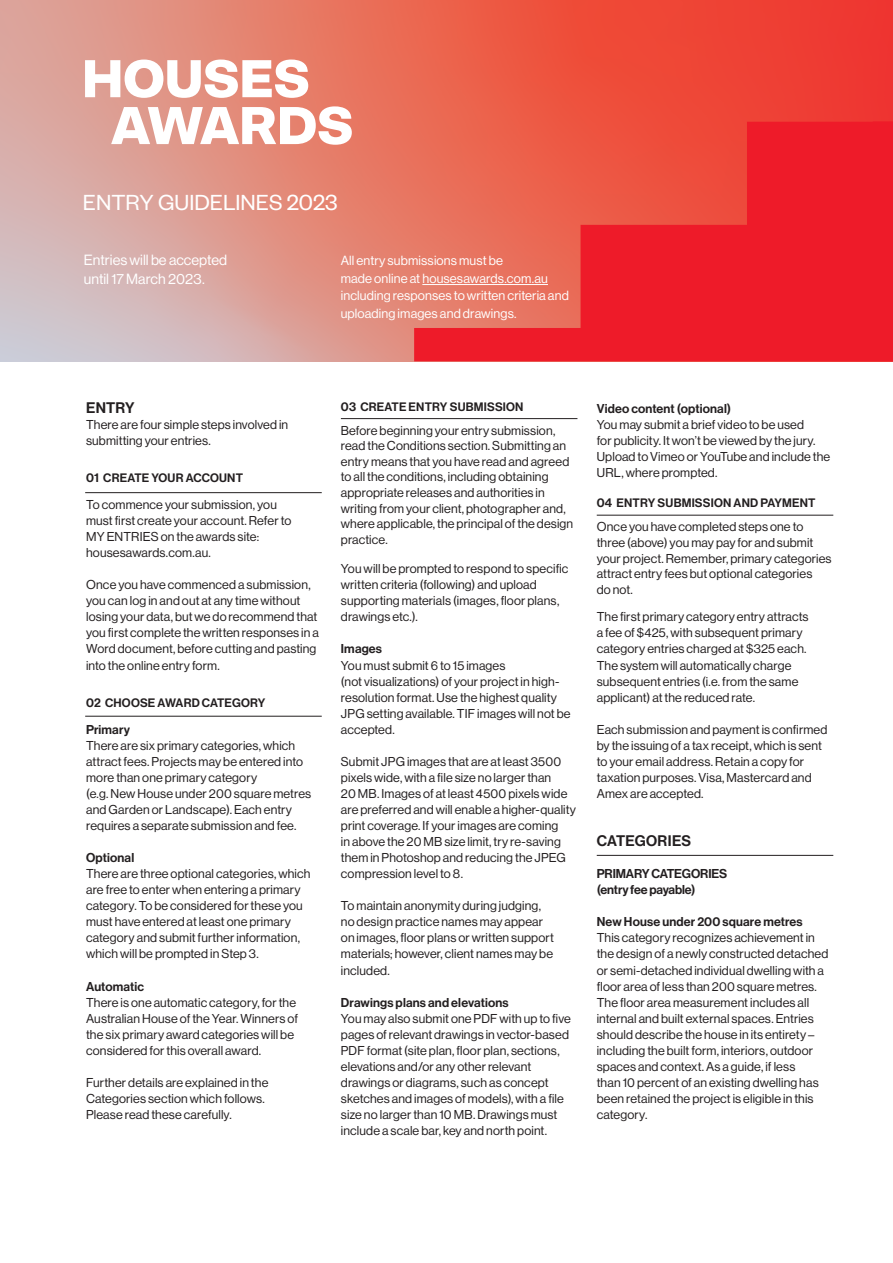
<style>
.page{position:relative;width:893px;height:1263px;background:#fff}
.page>*{position:absolute;margin:0;border:0;box-sizing:border-box;transform-origin:0 0}
.Awards___Title{font:24px "Founders Grotesk";color:#fff}
.PRODUCTS__Item___Tex{font:15px "N Haas Grotesk DS Pro 65 Md";letter-spacing:.01em;color:#231f20}
.PROFILE__Body_copy{font:14.4px/19px "N Haas Grotesk DS Pro 55 Rg";color:#fff}
.PROFILE__Body_copy-2{font:12.9px/17.4px "N Haas Grotesk DS Pro 55 Rg";letter-spacing:.01em;color:#fff}
.PRODUCTS__Item___Tex-2{font:12.6px/16px "N Haas Grotesk DS Pro 55 Rg";letter-spacing:.01em;color:#231f20}
.PRODUCTS__Item___Tex-3{font:12.6px "N Haas Grotesk DS Pro 65 Md";letter-spacing:.01em;color:#231f20}
.PRODUCTS__Item___Tex-4{font:12.6px/16px "N Haas Grotesk DS Pro 65 Md";letter-spacing:-.01em;color:#231f20}
.t1{font:12px "N Haas Grotesk DS Pro 65 Md";letter-spacing:.015em;color:#231f20}
</style>
<div class="page">
<hr style="left:85px;top:492px;width:237px;height:1px;background:#231f20">
<svg style="left:0;top:0;width:893px;height:361px;background:#e28277"></svg>
<svg style="left:414px;top:121px;width:479px;height:240px;background:#ec3b3a"></svg>
<hr style="left:85px;top:716px;width:237px;height:1px;background:#231f20">
<hr style="left:341px;top:418px;width:236px;height:1px;background:#231f20">
<hr style="left:597px;top:855px;width:236px;height:1px;background:#231f20">
<svg style="left:85px;top:60px;width:223px;height:38px"></svg>
<svg style="left:111px;top:106px;width:241px;height:39px"></svg>
<hr style="left:422px;top:284px;width:126px;height:1px;background:#fff">
<hr style="left:597px;top:515px;width:236px;height:1px;background:#231f20">
<p class="Awards___Title" style="left:83px;top:188px;width:256px">ENTRY GUIDELINES 2023</p>
<p class="PROFILE__Body_copy" style="left:84px;top:250px;width:145px">Entries will be accepted until 17 March 2023.</p>
<p class="PROFILE__Body_copy-2" style="left:341px;top:252px;width:230px">All entry submissions must be<br>made online at housesawards.com.au including responses to written criteria and uploading images and drawings.</p>
<p class="PRODUCTS__Item___Tex" style="left:86px;top:399px;width:50px">ENTRY</p>
<p class="PRODUCTS__Item___Tex-2" style="left:86px;top:416px;width:204px">There are four simple steps involved in submitting your entries.</p>
<p class="t1" style="left:86px;top:471px;width:158px">01 CREATE YOUR ACCOUNT</p>
<p class="PRODUCTS__Item___Tex-2" style="left:86px;top:497px;width:207px">To commence your submission, you must first create your account. Refer to<br>MY ENTRIES on the awards site:</p>
<p class="PRODUCTS__Item___Tex-2" style="left:86px;top:545px;width:126px">housesawards.com.au.</p>
<p class="PRODUCTS__Item___Tex-2" style="left:86px;top:577px;width:234px">Once you have commenced a submission, you can log in and out at any time without losing your data, but we do recommend that you first complete the written responses in a Word document, before cutting and pasting into the online entry form.</p>
<p class="t1" style="left:86px;top:696px;width:181px">02 CHOOSE AWARD CATEGORY</p>
<p class="PRODUCTS__Item___Tex-3" style="left:86px;top:722px;width:45px">Primary</p>
<p class="PRODUCTS__Item___Tex-2" style="left:86px;top:737px;width:227px">There are six primary categories, which attract fees. Projects may be entered into more than one primary category<br>(e.g. New House under 200 square metres and Garden or Landscape). Each entry requires a separate submission and fee.</p>
<p class="PRODUCTS__Item___Tex-3" style="left:86px;top:850px;width:50px">Optional</p>
<p class="PRODUCTS__Item___Tex-2" style="left:86px;top:866px;width:226px">There are three optional categories, which are free to enter when entering a primary category. To be considered for these you must have entered at least one primary category and submit further information, which will be prompted in Step 3.</p>
<p class="PRODUCTS__Item___Tex-3" style="left:86px;top:979px;width:59px">Automatic</p>
<p class="PRODUCTS__Item___Tex-2" style="left:86px;top:994px;width:213px">There is one automatic category, for the Australian House of the Year. Winners of the six primary award categories will be considered for this overall award.</p>
<p class="PRODUCTS__Item___Tex-2" style="left:86px;top:1074px;width:184px">Further details are explained in the<br>Categories section which follows.<br>Please read these carefully.</p>
<p class="t1" style="left:341px;top:399px;width:184px">03 CREATE ENTRY SUBMISSION</p>
<p class="PRODUCTS__Item___Tex-2" style="left:341px;top:422px;width:234px;line-height:15.6px">Before beginning your entry submission, read the Conditions section. Submitting an entry means that you have read and agreed to all the conditions, including obtaining appropriate releases and authorities in writing from your client, photographer and, where applicable, the principal of the design practice.</p>
<p class="PRODUCTS__Item___Tex-2" style="left:341px;top:561px;width:229px">You will be prompted to respond to specific written criteria (following) and upload supporting materials (images, floor plans, drawings etc.).</p>
<p class="PRODUCTS__Item___Tex-3" style="left:341px;top:642px;width:43px">Images</p>
<p class="PRODUCTS__Item___Tex-2" style="left:341px;top:657px;width:166px">You must submit 6 to 15 images</p>
<p class="PRODUCTS__Item___Tex-2" style="left:341px;top:673px;width:231px">(not visualizations) of your project in high&shy;resolution format. Use the highest quality JPG setting available. TIF images will not be accepted.</p>
<p class="PRODUCTS__Item___Tex-2" style="left:341px;top:753px;width:237px">Submit JPG images that are at least 3500 pixels wide, with a file size no larger than<br>20 MB. Images of at least 4500 pixels wide are preferred and will enable a higher-quality print coverage. If your images are coming<br>in above the 20 MB size limit, try re-saving them in Photoshop and reducing the JPEG compression level to 8.</p>
<p class="PRODUCTS__Item___Tex-2" style="left:341px;top:898px;width:215px">To maintain anonymity during judging, no design practice names may appear on images, floor plans or written support materials; however, client names may be included.</p>
<p class="PRODUCTS__Item___Tex-3" style="left:341px;top:995px;width:169px">Drawings plans and elevations</p>
<p class="PRODUCTS__Item___Tex-2" style="left:341px;top:1010px;width:231px">You may also submit one PDF with up to five pages of relevant drawings in vector-based PDF format (site plan, floor plan, sections, elevations and/or any other relevant drawings or diagrams, such as concept sketches and images of models), with a file size no larger than 10 MB. Drawings must include a scale bar, key and north point.</p>
<p class="PRODUCTS__Item___Tex-3" style="left:597px;top:401px;width:136px">Video content (optional)</p>
<p class="PRODUCTS__Item___Tex-2" style="left:597px;top:416px;width:235px">You may submit a brief video to be used<br>for publicity. It won’t be viewed by the jury.<br>Upload to Vimeo or YouTube and include the URL, where prompted.</p>
<p class="t1" style="left:597px;top:496px;width:220px">04 ENTRY SUBMISSION AND PAYMENT</p>
<p class="PRODUCTS__Item___Tex-2" style="left:597px;top:519px;width:236px;line-height:15.6px">Once you have completed steps one to three (above) you may pay for and submit your project. Remember, primary categories attract entry fees but optional categories<br>do not.</p>
<p class="PRODUCTS__Item___Tex-2" style="left:597px;top:609px;width:213px">The first primary category entry attracts a fee of $425, with subsequent primary category entries charged at $325 each.<br>The system will automatically charge subsequent entries (i.e. from the same applicant) at the reduced rate.</p>
<p class="PRODUCTS__Item___Tex-2" style="left:597px;top:721px;width:232px">Each submission and payment is confirmed by the issuing of a tax receipt, which is sent to your email address. Retain a copy for taxation purposes. Visa, Mastercard and Amex are accepted.</p>
<p class="PRODUCTS__Item___Tex" style="left:597px;top:832px;width:96px">CATEGORIES</p>
<p class="PRODUCTS__Item___Tex-4" style="left:597px;top:866px;width:132px">PRIMARY CATEGORIES (entry fee payable)</p>
<p class="PRODUCTS__Item___Tex-3" style="left:597px;top:915px;width:207px">New House under 200 square metres</p>
<p class="PRODUCTS__Item___Tex-2" style="left:597px;top:930px;width:233px">This category recognizes achievement in the design of a newly constructed detached or semi-detached individual dwelling with a floor area of less than 200 square metres.<br>The floor area measurement includes all internal and built external spaces. Entries should describe the house in its entirety – including the built form, interiors, outdoor spaces and context. As a guide, if less<br>than 10 percent of an existing dwelling has been retained the project is eligible in this category.</p>
</div>
